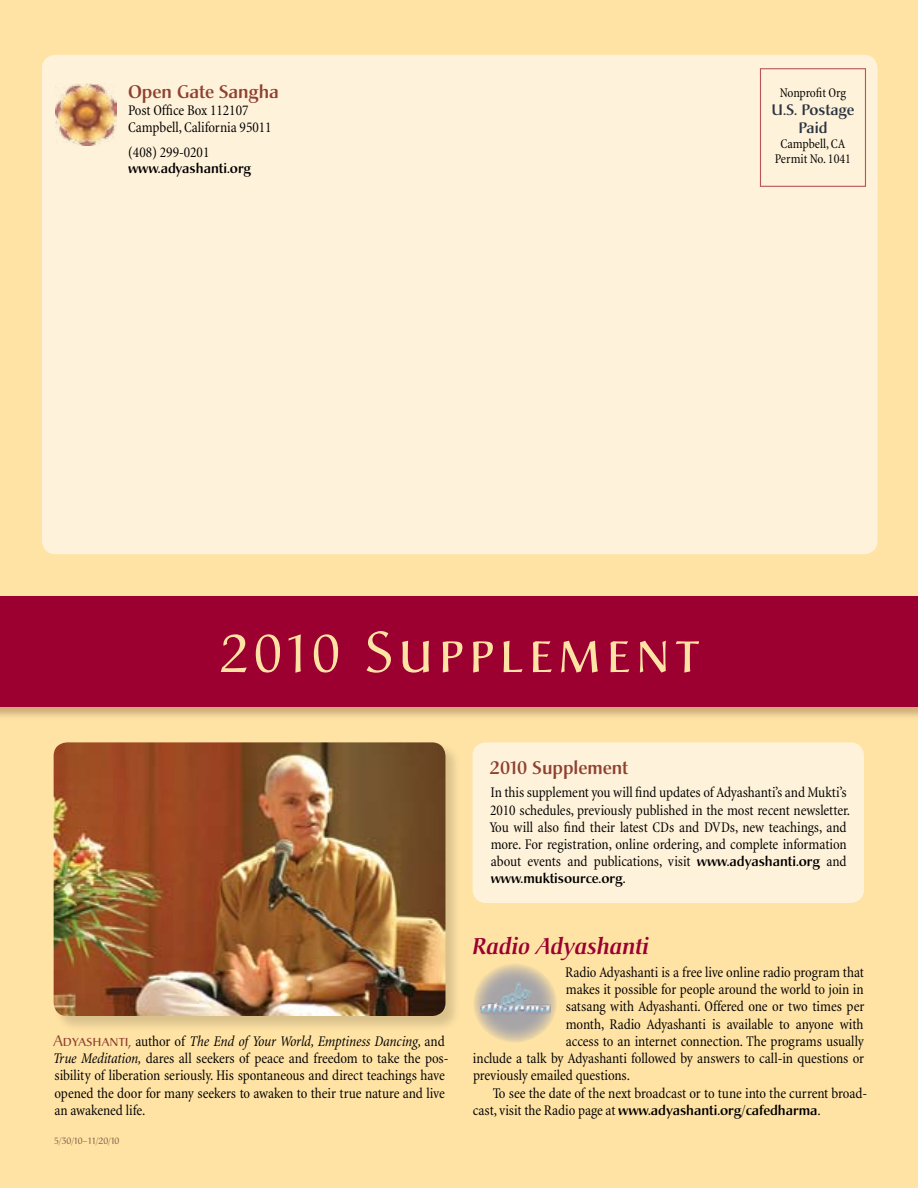
<style>
.page{position:relative;width:918px;height:1188px;background:#ffe3a5}
.page>*{position:absolute;margin:0;border:0;box-sizing:border-box;transform-origin:0 0}
.t1{font:57px "Christiana Regular SC";letter-spacing:.095em;color:#ffe3a5}
.t2{font:italic 500 22.5px "Christiana";color:#9b0031}
.t3{font:500 18px "Christiana";color:#8e4130}
.t4{font:condensed 15px/17.2px "Minion";letter-spacing:-.005em;color:#000}
.t5{font:500 15px/18px "Christiana";color:#2b3541;text-align:center}
.t6{font:500 13.5px "Christiana";color:#000}
.t7{font:condensed 13.5px/15px "Minion";letter-spacing:-.005em;color:#000;text-align:center}
.t8{font:9px "Christiana";letter-spacing:-.08em;color:#7b5a44}
.s1{font-family:"Christiana";font-size:52.5px}
.s2{font-family:"Christiana Regular SC";font-stretch:normal;color:#8e4130}
.s3{font-style:italic}
.s4{font-family:"Christiana";font-weight:500;font-stretch:normal;font-size:13.5px}
.s5{font-family:"Minion";font-weight:400;font-stretch:condensed;font-size:15px}
</style>
<div class="page">
<div style="left:0;top:594px;width:918px;height:126px;background:#552f16;opacity:.3"></div>
<div style="left:0;top:596px;width:918px;height:110px;background:#9b0031"></div>
<div style="left:472px;top:742px;width:392px;height:161px;background:#fff2da;border-radius:14px"></div>
<svg style="left:473px;top:963px;width:84px;height:80px;background:#ccbea6"></svg>
<img style="left:473px;top:975px;width:84px;height:43px">
<div style="left:52px;top:741px;width:411px;height:291px;background:#000;opacity:.15"></div>
<img style="left:54px;top:742px;width:391px;height:274px;border-radius:14px">
<div style="left:42px;top:55px;width:835px;height:499px;background:#fff2da;border-radius:14px"></div>
<div style="left:760px;top:68px;width:106px;height:119px;border:1px solid #b7555a"></div>
<img style="left:55px;top:84px;width:62px;height:61px">
<p class="t3" style="left:128px;top:80px;width:152px">Open Gate Sangha</p>
<p class="t4" style="left:128px;top:102px;width:145px">Post Office Box 112107<br>Campbell, California 95011</p>
<p class="t4" style="left:128px;top:144px;width:83px">(408) 299-0201</p>
<p class="t6" style="left:128px;top:160px;width:125px">www.adyashanti.org</p>
<p class="t7" style="left:780px;top:86px;width:68px">Nonprofit Org</p>
<p class="t5" style="left:772px;top:101px;width:84px">U.S. Postage<br>Paid</p>
<p class="t7" style="left:775px;top:137px;width:77px">Campbell, CA<br>Permit No. 1041</p>
<h1 class="t1" style="left:220px;top:617px;width:481px"><span class="s1">2010</span> Supplement</h1>
<p class="t4" style="left:53px;top:1033px;width:397px"><span class="s2">Adyashanti,</span> author of <span class="s3">The End of Your World, Emptiness Dancing,</span> and <span class="s3">True Meditation,</span> dares all seekers of peace and freedom to take the pos&shy;sibility of liberation seriously. His spontaneous and direct teachings have opened the door for many seekers to awaken to their true nature and live an awakened life.</p>
<p class="t8" style="left:54px;top:1135px;width:67px">5/30/10–11/20/10</p>
<p class="t3" style="left:490px;top:756px;width:140px">2010 Supplement</p>
<p class="t4" style="left:489px;top:784px;width:362px">In this supplement you will find updates of Adyashanti’s and Mukti’s 2010 schedules, previously published in the most recent newsletter.<br>You will also find their latest CDs and DVDs, new teachings, and more. For registration, online ordering, and complete information about events and publications, visit <span class="s4">www.adyashanti.org</span> and</p>
<p class="t6" style="left:491px;top:870px;width:136px">www.muktisource.org.</p>
<h2 class="t2" style="left:473px;top:932px;width:178px">Radio Adyashanti</h2>
<p class="t4" style="left:565px;top:964px;width:300px">Radio Adyashanti is a free live online radio program that</p>
<p class="t4" style="left:566px;top:981px;width:299px">makes it possible for people around the world to join in</p>
<p class="t4" style="left:566px;top:998px;width:300px">satsang with Adyashanti. Offered one or two times per</p>
<p class="t4" style="left:566px;top:1016px;width:299px">month, Radio Adyashanti is available to anyone with</p>
<p class="t4" style="left:566px;top:1033px;width:300px">access to an internet connection. The programs usually</p>
<p class="t4" style="left:473px;top:1050px;width:393px">include a talk by Adyashanti followed by answers to call-in questions or</p>
<p class="t4" style="left:473px;top:1067px;width:159px">previously emailed questions.</p>
<p class="t4" style="left:493px;top:1085px;width:376px">To see the date of the next broadcast or to tune into the current broad-</p>
<p class="t6" style="left:473px;top:1102px;width:349px"><span class="s5">cast, visit the Radio page at</span> www.adyashanti.org/cafedharma<span class="s5">.</span></p>
</div>
